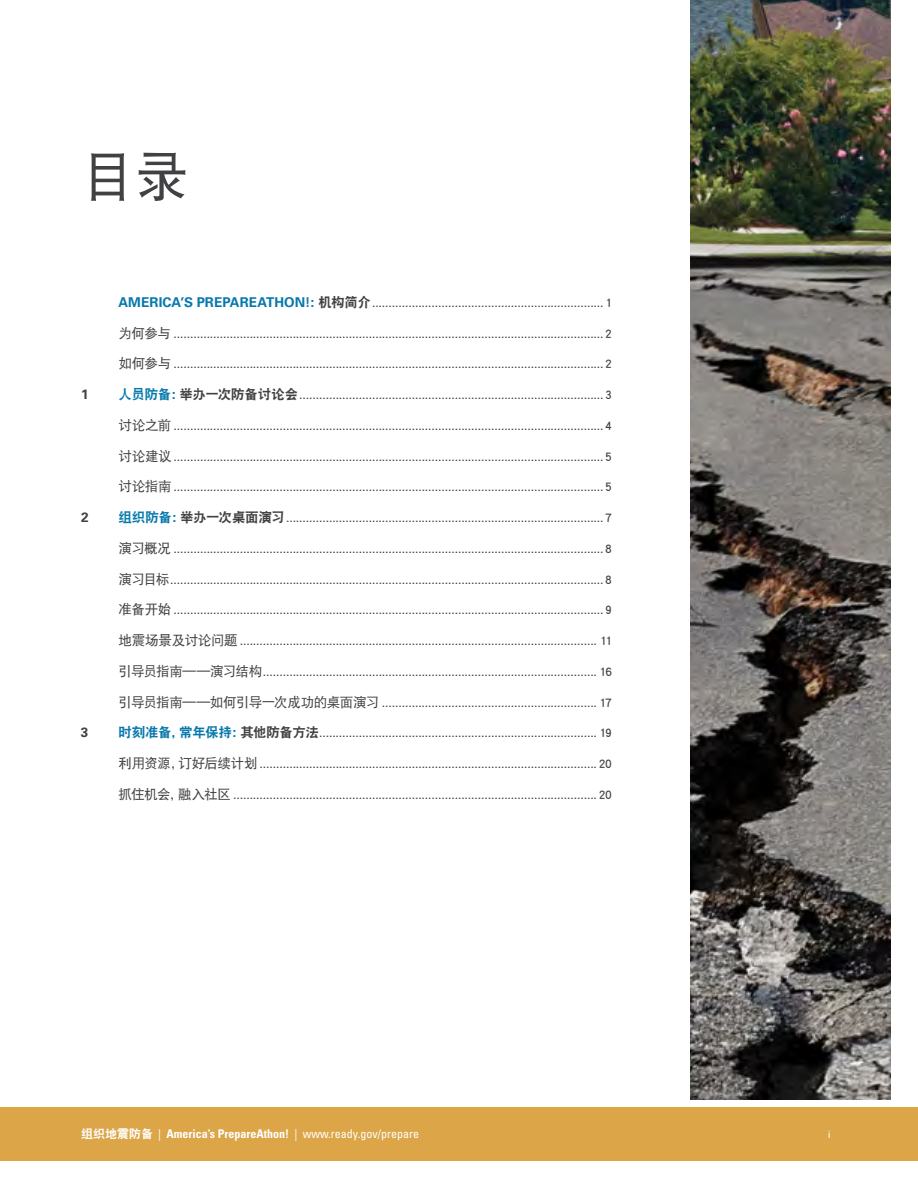
<style>
.page{position:relative;width:918px;height:1188px;background:#fff}
.page>*{position:absolute;margin:0;border:0;box-sizing:border-box;transform-origin:0 0}
.t1{font:54px "DF Hei GB W5";color:#414042}
.Playbook_-_Bold_Intr{font:13.5px "DF Hei GB W5";letter-spacing:-.035em;color:#414042}
.Playbook_-_Bold_Intr-2{font:700 13.5px "Univers LT Std";color:#414042}
.t2{font:condensed 12px "Univers LT Std";color:#fff}
.t3{font:12px "DF Hei GB W5";color:#fff}
.s1{font-family:"Univers LT Std";font-weight:700;color:#0778ac}
.s2{font-family:"DF Hei GB W9";color:#0778ac}
.s3{font-family:"DF Hei GB W9"}
.s4{font-family:"DF Hei GB W9";font-stretch:normal}
.s5{font-weight:700}
</style>
<div class="page">
<div style="left:0;top:1107px;width:918px;height:54px;background:#dca548"></div>
<img style="left:690px;top:0;width:201px;height:1099px">
<p class="t1" style="left:81px;top:147px;width:109px">目录</p>
<p class="Playbook_-_Bold_Intr" style="left:119px;top:295px;width:495px"><span class="s1">AMERICA’S PREPAREATHON!</span><span class="s2">：</span><span class="s3">机构简介</span>......................................................................1</p>
<p class="Playbook_-_Bold_Intr" style="left:119px;top:325px;width:495px">为何参与 ..................................................................................................................................2</p>
<p class="Playbook_-_Bold_Intr" style="left:119px;top:356px;width:495px">如何参与 ..................................................................................................................................2</p>
<p class="Playbook_-_Bold_Intr-2" style="left:81px;top:386px;width:9px">1</p>
<p class="Playbook_-_Bold_Intr" style="left:119px;top:387px;width:495px"><span class="s2">人员防备：</span><span class="s3">举办一次防备讨论会</span>............................................................................................3</p>
<p class="Playbook_-_Bold_Intr" style="left:119px;top:418px;width:495px">讨论之前 ..................................................................................................................................4</p>
<p class="Playbook_-_Bold_Intr" style="left:119px;top:448px;width:495px">讨论建议..................................................................................................................................5</p>
<p class="Playbook_-_Bold_Intr" style="left:119px;top:479px;width:495px">讨论指南 ..................................................................................................................................5</p>
<p class="Playbook_-_Bold_Intr-2" style="left:81px;top:509px;width:9px">2</p>
<p class="Playbook_-_Bold_Intr" style="left:119px;top:510px;width:495px"><span class="s2">组织防备：</span><span class="s3">举办一次桌面演习</span>................................................................................................7</p>
<p class="Playbook_-_Bold_Intr" style="left:119px;top:541px;width:495px">演习概况 ..................................................................................................................................8</p>
<p class="Playbook_-_Bold_Intr" style="left:119px;top:571px;width:495px">演习目标...................................................................................................................................8</p>
<p class="Playbook_-_Bold_Intr" style="left:119px;top:602px;width:495px">准备开始 ..................................................................................................................................9</p>
<p class="Playbook_-_Bold_Intr" style="left:119px;top:633px;width:495px">地震场景及讨论问题 ............................................................................................................ 11</p>
<p class="Playbook_-_Bold_Intr" style="left:118px;top:664px;width:495px">引导员指南——演习结构..................................................................................................... 16</p>
<p class="Playbook_-_Bold_Intr" style="left:119px;top:694px;width:495px">引导员指南——如何引导一次成功的桌面演习 ................................................................. 17</p>
<p class="Playbook_-_Bold_Intr-2" style="left:81px;top:725px;width:9px">3</p>
<p class="Playbook_-_Bold_Intr" style="left:118px;top:725px;width:495px"><span class="s2">时刻准备，常年保持：</span><span class="s3">其他防备方法</span>.................................................................................... 19</p>
<p class="Playbook_-_Bold_Intr" style="left:119px;top:756px;width:495px">利用资源，订好后续计划 ......................................................................................................20</p>
<p class="Playbook_-_Bold_Intr" style="left:119px;top:787px;width:495px">抓住机会，融入社区 ..............................................................................................................20</p>
<p class="t2" style="left:81px;top:1126px;width:340px"><span class="s4">组织地震防备</span> | <span class="s5">America’s PrepareAthon!</span> | www.ready.gov/prepare</p>
<p class="t3" style="left:827px;top:1128px;width:5px">i</p>
</div>
